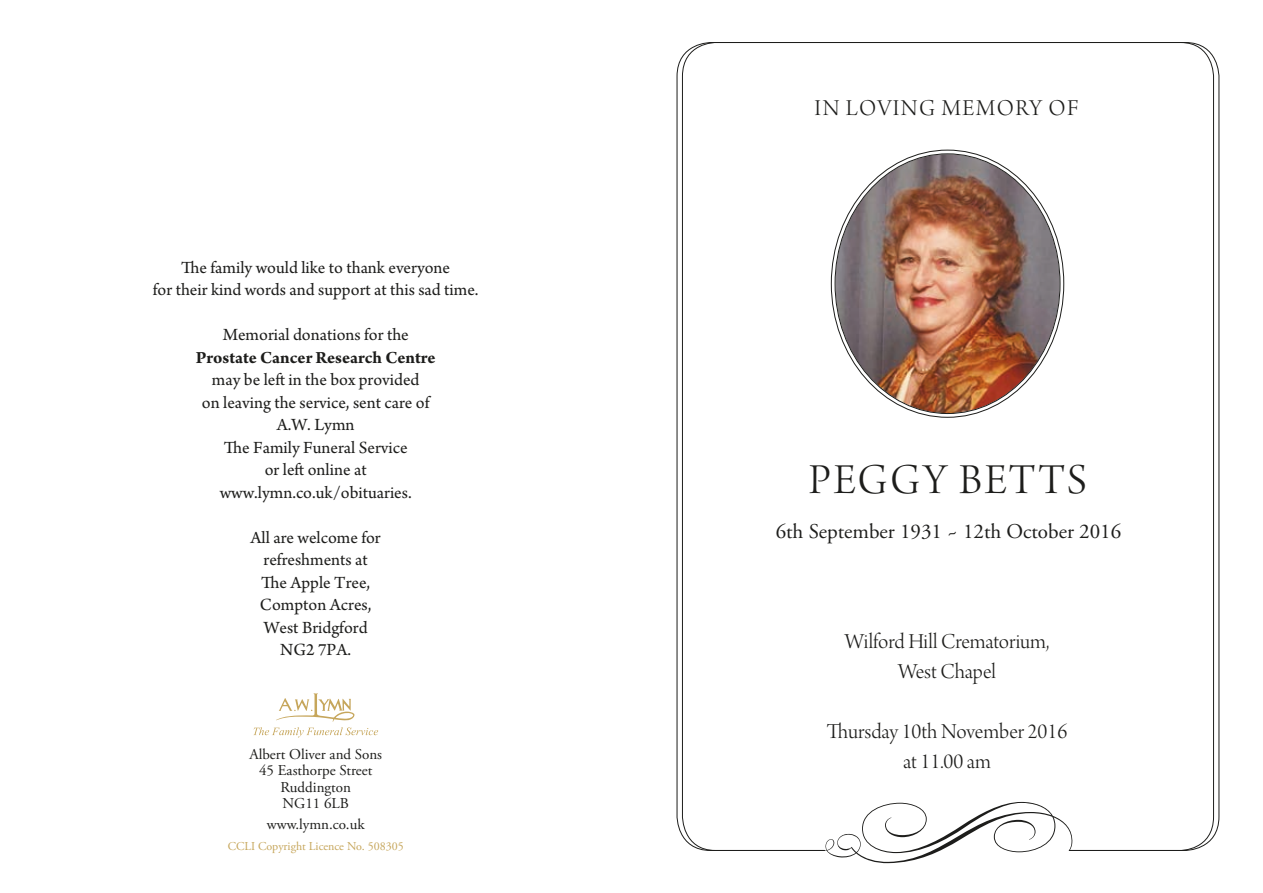
<style>
.page{position:relative;width:1263px;height:893px;background:#fff}
.page>*{position:absolute;margin:0;border:0;box-sizing:border-box;transform-origin:0 0}
.t1{font:45px "Arno Pro Light Display";letter-spacing:.06em;color:#1d1d1b}
.t2{font:24px "Arno Pro Light Display";letter-spacing:.06em;color:#1d1d1b}
.t3{font:22.5px/30px "Arno Pro Light Display";color:#1d1d1b;text-align:center}
.t4{font:21px "Adobe Garamond Pro";color:#1d1d1b}
.t5{font:18px/22.5px "Arno Pro";color:#1d1d1b;text-align:center}
.t6{font:700 18px "Arno Pro";color:#1d1d1b}
.t7{font:15px/16.5px "Adobe Garamond Pro";color:#1d1d1b;text-align:center}
.t8{font:12px "Adobe Garamond Pro";color:#c6a65b}
</style>
<div class="page">
<svg style="left:825px;top:802px;width:248px;height:61px"></svg>
<img style="left:835px;top:154px;width:225px;height:259px">
<svg style="left:253px;top:693px;width:125px;height:44px"></svg>
<p class="t5" style="left:153px;top:257px;width:327px">The family would like to thank everyone<br>for their kind words and support at this sad time.</p>
<p class="t5" style="left:223px;top:325px;width:188px">Memorial donations for the</p>
<p class="t6" style="left:196px;top:347px;width:241px">Prostate Cancer Research Centre</p>
<p class="t5" style="left:202px;top:370px;width:229px">may be left in the box provided on leaving the service, sent care of<br>A.W. Lymn<br>The Family Funeral Service<br>or left online at www.lymn.co.uk/obituaries.</p>
<p class="t5" style="left:251px;top:527px;width:132px">All are welcome for refreshments at<br>The Apple Tree,<br>Compton Acres,<br>West Bridgford<br>NG2 7PA.</p>
<p class="t7" style="left:249px;top:746px;width:134px">Albert Oliver and Sons<br>45 Easthorpe Street<br>Ruddington<br>NG11 6LB</p>
<p class="t7" style="left:267px;top:816px;width:99px">www.lymn.co.uk</p>
<p class="t8" style="left:228px;top:839px;width:178px">CCLI Copyright Licence No. 508305</p>
<h2 class="t2" style="left:815px;top:95px;width:265px">IN LOVING MEMORY OF</h2>
<h1 class="t1" style="left:809px;top:455px;width:280px">PEGGY BETTS</h1>
<p class="t4" style="left:776px;top:519px;width:347px">6th September 1931 ~ 12th October 2016</p>
<p class="t3" style="left:845px;top:628px;width:206px">Wilford Hill Crematorium,<br>West Chapel</p>
<p class="t3" style="left:827px;top:718px;width:242px">Thursday 10th November 2016 at 11.00 am</p>
</div>
